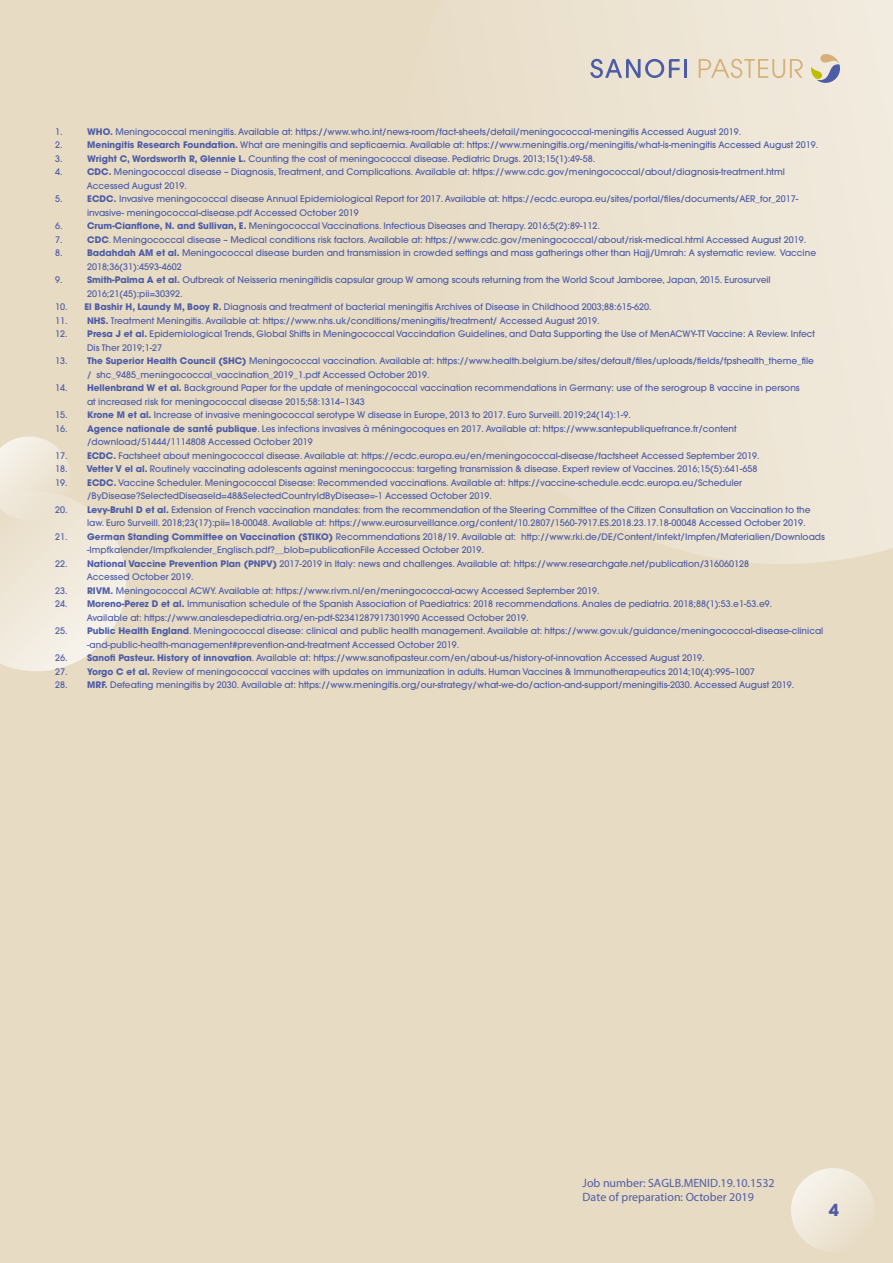
<style>
.page{position:relative;width:893px;height:1263px;background:#e7dbc4}
.page>*{position:absolute;margin:0;border:0;box-sizing:border-box;transform-origin:0 0}
.t1{font:700 16.5px "Avant Garde";color:#525ca3}
.t2{font:12px/14.4px "Myriad Pro";color:#525ca2}
.t3{font:500 9px/13.5px "Avant Garde";color:#4d5ca6}
.s1{font-weight:700}
</style>
<div class="page">
<svg style="left:563px;top:0;width:330px;height:564px;fill:#ede5d4"></svg>
<svg style="left:0;top:436px;width:126px;height:235px"></svg>
<svg style="left:811px;top:54px;width:29px;height:29px"></svg>
<svg style="left:590px;top:59px;width:97px;height:19px"></svg>
<svg style="left:699px;top:59px;width:104px;height:19px;background:#e7d7bd"></svg>
<svg style="left:791px;top:1168px;width:82px;height:82px"></svg>
<p class="t3" style="left:55px;top:125px;width:9px">1.</p>
<p class="t3" style="left:87px;top:125px;width:656px"><span class="s1">WHO.</span> Meningococcal meningitis. Available at: https://www.who.int/news-room/fact-sheets/detail/meningococcal-meningitis Accessed August 2019.</p>
<p class="t3" style="left:55px;top:138px;width:9px">2.</p>
<p class="t3" style="left:87px;top:138px;width:733px"><span class="s1">Meningitis Research Foundation.</span> What are meningitis and septicaemia. Available at: https://www.meningitis.org/meningitis/what-is-meningitis Accessed August 2019.</p>
<p class="t3" style="left:55px;top:152px;width:9px">3.</p>
<p class="t3" style="left:87px;top:152px;width:510px"><span class="s1">Wright C, Wordsworth R, Glennie L.</span> Counting the cost of meningococcal disease. Pediatric Drugs. 2013;15(1):49-58.</p>
<p class="t3" style="left:55px;top:165px;width:9px">4.</p>
<p class="t3" style="left:87px;top:165px;width:700px"><span class="s1">CDC.</span> Meningococcal disease – Diagnosis, Treatment, and Complications. Available at: https://www.cdc.gov/meningococcal/about/diagnosis-treatment.html<br>Accessed August 2019.</p>
<p class="t3" style="left:55px;top:192px;width:9px">5.</p>
<p class="t3" style="left:87px;top:192px;width:713px"><span class="s1">ECDC.</span> Invasive meningococcal disease Annual Epidemiological Report for 2017. Available at: https://ecdc.europa.eu/sites/portal/files/documents/AER_for_2017- invasive- meningococcal-disease.pdf Accessed October 2019</p>
<p class="t3" style="left:55px;top:219px;width:9px">6.</p>
<p class="t3" style="left:87px;top:219px;width:514px"><span class="s1">Crum-Cianflone, N. and Sullivan, E.</span> Meningococcal Vaccinations. Infectious Diseases and Therapy. 2016;5(2):89-112.</p>
<p class="t3" style="left:55px;top:233px;width:9px">7.</p>
<p class="t3" style="left:87px;top:233px;width:720px"><span class="s1">CDC</span>. Meningococcal disease – Medical conditions risk factors. Available at: https://www.cdc.gov/meningococcal/about/risk-medical.html Accessed August 2019.</p>
<p class="t3" style="left:55px;top:246px;width:9px">8.</p>
<p class="t3" style="left:87px;top:246px;width:731px"><span class="s1">Badahdah AM et al.</span> Meningococcal disease burden and transmission in crowded settings and mass gatherings other than Hajj/Umrah: A systematic review. Vaccine<br>2018;36(31):4593-4602</p>
<p class="t3" style="left:55px;top:273px;width:9px">9.</p>
<p class="t3" style="left:87px;top:273px;width:685px"><span class="s1">Smith-Palma A et al.</span> Outbreak of Neisseria meningitidis capsular group W among scouts returning from the World Scout Jamboree, Japan, 2015. Eurosurveil<br>2016;21(45):pii=30392.</p>
<p class="t3" style="left:55px;top:300px;width:598px">10. <span class="s1">El Bashir H, Laundy M, Booy R.</span> Diagnosis and treatment of bacterial meningitis Archives of Disease in Childhood 2003;88:615-620.</p>
<p class="t3" style="left:55px;top:314px;width:546px">11. <span class="s1">NHS.</span> Treatment Meningitis. Available at: https://www.nhs.uk/conditions/meningitis/treatment/ Accessed August 2019.</p>
<p class="t3" style="left:87px;top:327px;width:730px;text-indent:-32px">12. <span class="s1">Presa J et al.</span> Epidemiological Trends, Global Shifts in Meningococcal Vaccindation Guidelines, and Data Supporting the Use of MenACWY-TT Vaccine: A Review. Infect<br>Dis Ther 2019;1-27</p>
<p class="t3" style="left:87px;top:354px;width:728px;text-indent:-32px">13. <span class="s1">The Superior Health Council (SHC)</span> Meningococcal vaccination. Available at: https://www.health.belgium.be/sites/default/files/uploads/fields/fpshealth_theme_file / shc_9485_meningococcal_vaccination_2019_1.pdf Accessed October 2019.</p>
<p class="t3" style="left:87px;top:381px;width:714px;text-indent:-32px">14. <span class="s1">Hellenbrand W et al.</span> Background Paper for the update of meningococcal vaccination recommendations in Germany: use of the serogroup B vaccine in persons at increased risk for meningococcal disease 2015;58:1314–1343</p>
<p class="t3" style="left:55px;top:408px;width:577px">15. <span class="s1">Krone M et al.</span> Increase of invasive meningococcal serotype W disease in Europe, 2013 to 2017. Euro Surveill. 2019;24(14):1-9.</p>
<p class="t3" style="left:87px;top:422px;width:651px;text-indent:-32px">16. <span class="s1">Agence nationale de santé publique</span>. Les infections invasives à méningocoques en 2017. Available at: https://www.santepubliquefrance.fr/content /download/51444/1114808 Accessed October 2019</p>
<p class="t3" style="left:55px;top:449px;width:706px">17. <span class="s1">ECDC.</span> Factsheet about meningococcal disease. Available at: https://ecdc.europa.eu/en/meningococcal-disease/factsheet Accessed September 2019.</p>
<p class="t3" style="left:55px;top:462px;width:704px">18. <span class="s1">Vetter V el al.</span> Routinely vaccinating adolescents against meningococcus: targeting transmission &amp; disease. Expert review of Vaccines. 2016;15(5):641-658</p>
<p class="t3" style="left:87px;top:476px;width:657px;text-indent:-32px">19. <span class="s1">ECDC.</span> Vaccine Scheduler. Meningococcal Disease: Recommended vaccinations. Available at: https://vaccine-schedule.ecdc.europa.eu/Scheduler /ByDisease?SelectedDiseaseId=48&amp;SelectedCountryIdByDisease=-1 Accessed October 2019.</p>
<p class="t3" style="left:87px;top:503px;width:725px;text-indent:-32px">20. <span class="s1">Levy-Bruhl D et al.</span> Extension of French vaccination mandates: from the recommendation of the Steering Committee of the Citizen Consultation on Vaccination to the law. Euro Surveill. 2018;23(17):pii=18-00048. Available at: https://www.eurosurveillance.org/content/10.2807/1560-7917.ES.2018.23.17.18-00048 Accessed October 2019.</p>
<p class="t3" style="left:87px;top:530px;width:739px;text-indent:-32px">21. <span class="s1">German Standing Committee on Vaccination (STIKO)</span> Recommendations 2018/19. Available at: http://www.rki.de/DE/Content/Infekt/Impfen/Materialien/Downloads -Impfkalender/Impfkalender_Englisch.pdf?__blob=publicationFile Accessed October 2019.</p>
<p class="t3" style="left:87px;top:557px;width:664px;text-indent:-32px">22. <span class="s1">National Vaccine Prevention Plan (PNPV)</span> 2017-2019 in Italy: news and challenges. Available at: https://www.researchgate.net/publication/316060128<br>Accessed October 2019.</p>
<p class="t3" style="left:55px;top:584px;width:546px">23. <span class="s1">RIVM.</span> Meningococcal ACWY. Available at: https://www.rivm.nl/en/meningococcal-acwy Accessed September 2019.</p>
<p class="t3" style="left:87px;top:597px;width:687px;text-indent:-32px">24. <span class="s1">Moreno-Perez D et al.</span> Immunisation schedule of the Spanish Association of Paediatrics: 2018 recommendations. Anales de pediatria. 2018;88(1):53.e1-53.e9.<br>Available at: https://www.analesdepediatria.org/en-pdf-S2341287917301990 Accessed October 2019.</p>
<p class="t3" style="left:87px;top:624px;width:738px;text-indent:-32px">25. <span class="s1">Public Health England</span>. Meningococcal disease: clinical and public health management. Available at: https://www.gov.uk/guidance/meningococcal-disease-clinical -and-public-health-management#prevention-and-treatment Accessed October 2019.</p>
<p class="t3" style="left:55px;top:651px;width:651px">26. <span class="s1">Sanofi Pasteur. History of innovation</span>. Available at: https://www.sanofipasteur.com/en/about-us/history-of-innovation Accessed August 2019.</p>
<p class="t3" style="left:55px;top:665px;width:701px">27. <span class="s1">Yorgo C et al.</span> Review of meningococcal vaccines with updates on immunization in adults. Human Vaccines &amp; Immunotherapeutics 2014;10(4):995–1007</p>
<p class="t3" style="left:55px;top:678px;width:741px">28. <span class="s1">MRF.</span> Defeating meningitis by 2030. Available at: https://www.meningitis.org/our-strategy/what-we-do/action-and-support/meningitis-2030. Accessed August 2019.</p>
<h2 class="t2" style="left:583px;top:1176px;width:194px">Job number: SAGLB.MENID.19.10.1532<br>Date of preparation: October 2019</h2>
<h1 class="t1" style="left:829px;top:1199px;width:12px">4</h1>
</div>
